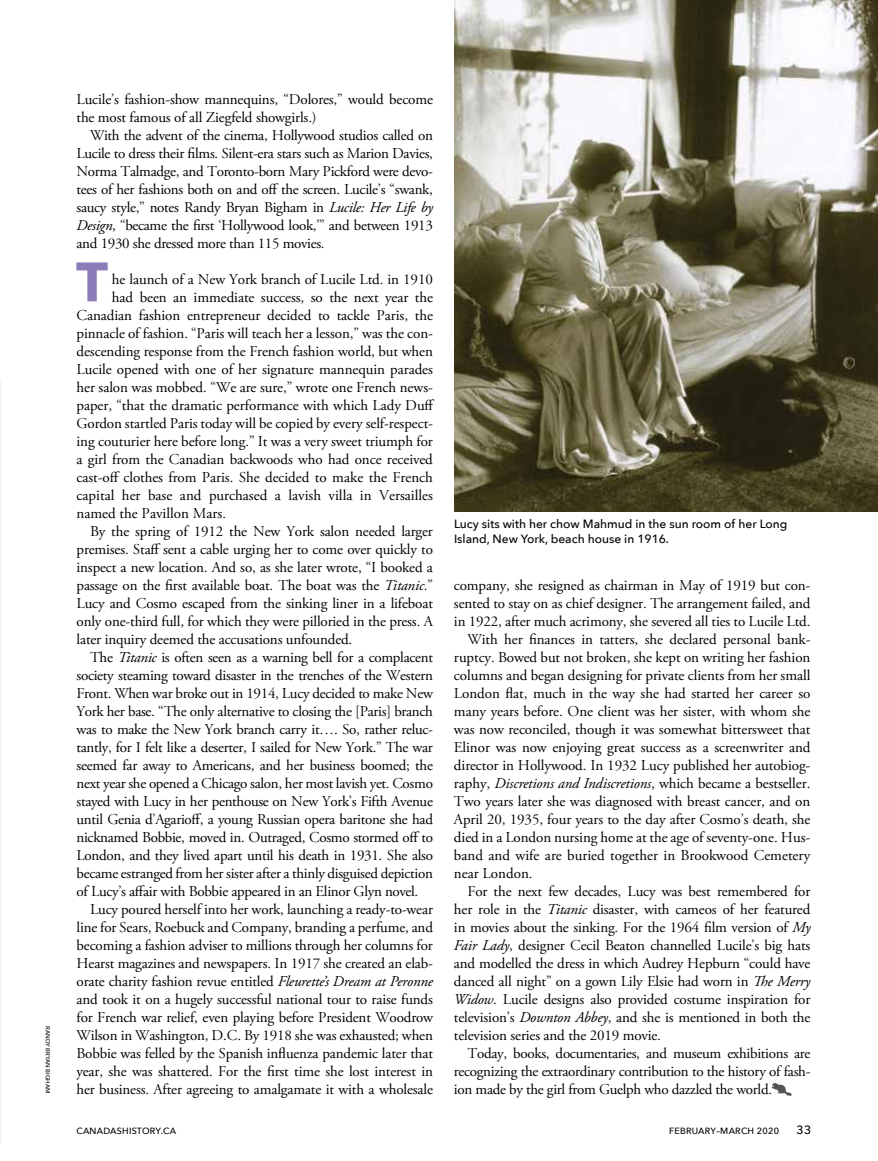
<style>
.page{position:relative;width:878px;height:1161px;background:#fff}
.page>*{position:absolute;margin:0;border:0;box-sizing:border-box;transform-origin:0 0}
.t1{font:700 54.9px "Avenir Next";color:#8d7cba}
.t2{font:15px/18px "Adobe Garamond Pro";letter-spacing:-.01em;color:#000}
.t3{font:500 12px/15px "Avenir Next";color:#000}
.t4{font:500 9px "Avenir Next";letter-spacing:.025em;color:#000}
.t5{font:500 6px "Avenir Next";color:#000}
.s1{font-style:italic}
</style>
<div class="page">
<svg style="left:772px;top:1083px;width:20px;height:13px"></svg>
<img style="left:454px;top:0;width:424px;height:512px">
<p class="t5" style="left:53px;top:1026px;width:69px;rotate:90deg">RANDY BRYAN BIGHAM</p>
<p class="t2" style="left:76px;top:90px;width:358px">Lucile’s fashion-show mannequins, “Dolores,” would become the most famous of all Ziegfeld showgirls.)</p>
<p class="t2" style="left:76px;top:126px;width:358px;text-align:justify;text-indent:14px">With the advent of the cinema, Hollywood studios called on Lucile to dress their films. Silent-era stars such as Marion Davies, Norma Talmadge, and Toronto-born Mary Pickford were devo&shy;tees of her fashions both on and off the screen. Lucile’s “swank, saucy style,” notes Randy Bryan Bigham in <span class="s1">Lucile: Her Life by Design</span>, “became the first ‘Hollywood look,’” and between 1913 and 1930 she dressed more than 115 movies.</p>
<p class="t2" style="left:112px;top:270px;width:322px">he launch of a New York branch of Lucile Ltd. in 1910</p>
<p class="t2" style="left:112px;top:288px;width:322px">had been an immediate success, so the next year the</p>
<p class="t2" style="left:76px;top:306px;width:358px">Canadian fashion entrepreneur decided to tackle Paris, the</p>
<p class="t2" style="left:76px;top:324px;width:358px">pinnacle of fashion. “Paris will teach her a lesson,” was the con-</p>
<p class="t2" style="left:76px;top:342px;width:358px">descending response from the French fashion world, but when</p>
<p class="t2" style="left:76px;top:360px;width:358px">Lucile opened with one of her signature mannequin parades</p>
<p class="t2" style="left:76px;top:378px;width:358px">her salon was mobbed. “We are sure,” wrote one French news-</p>
<p class="t2" style="left:76px;top:396px;width:359px">paper, “that the dramatic performance with which Lady Duff</p>
<p class="t2" style="left:76px;top:414px;width:358px">Gordon startled Paris today will be copied by every self-respect-</p>
<p class="t2" style="left:76px;top:432px;width:358px">ing couturier here before long.” It was a very sweet triumph for</p>
<p class="t2" style="left:76px;top:450px;width:358px">a girl from the Canadian backwoods who had once received</p>
<p class="t2" style="left:76px;top:468px;width:358px">cast-off clothes from Paris. She decided to make the French</p>
<p class="t2" style="left:76px;top:486px;width:358px">capital her base and purchased a lavish villa in Versailles</p>
<p class="t2" style="left:76px;top:504px;width:151px">named the Pavillon Mars.</p>
<p class="t2" style="left:90px;top:522px;width:344px">By the spring of 1912 the New York salon needed larger</p>
<p class="t2" style="left:76px;top:540px;width:358px">premises. Staff sent a cable urging her to come over quickly to</p>
<p class="t2" style="left:76px;top:558px;width:358px">inspect a new location. And so, as she later wrote, “I booked a</p>
<p class="t2" style="left:76px;top:576px;width:358px">passage on the first available boat. The boat was the <span class="s1">Titanic</span>.”</p>
<p class="t2" style="left:76px;top:594px;width:358px">Lucy and Cosmo escaped from the sinking liner in a lifeboat</p>
<p class="t2" style="left:76px;top:612px;width:358px">only one-third full, for which they were pilloried in the press. A</p>
<p class="t2" style="left:76px;top:630px;width:277px">later inquiry deemed the accusations unfounded.</p>
<p class="t2" style="left:90px;top:648px;width:344px">The <span class="s1">Titanic</span> is often seen as a warning bell for a complacent</p>
<p class="t2" style="left:76px;top:666px;width:358px">society steaming toward disaster in the trenches of the Western</p>
<p class="t2" style="left:76px;top:684px;width:358px">Front. When war broke out in 1914, Lucy decided to make New</p>
<p class="t2" style="left:76px;top:702px;width:358px">York her base. “The only alternative to closing the [Paris] branch</p>
<p class="t2" style="left:76px;top:720px;width:358px">was to make the New York branch carry it…. So, rather reluc-</p>
<p class="t2" style="left:76px;top:738px;width:358px">tantly, for I felt like a deserter, I sailed for New York.” The war</p>
<p class="t2" style="left:76px;top:756px;width:358px">seemed far away to Americans, and her business boomed; the</p>
<p class="t2" style="left:76px;top:774px;width:358px">next year she opened a Chicago salon, her most lavish yet. Cosmo</p>
<p class="t2" style="left:76px;top:792px;width:358px">stayed with Lucy in her penthouse on New York’s Fifth Avenue</p>
<p class="t2" style="left:76px;top:810px;width:358px">until Genia d’Agarioff, a young Russian opera baritone she had</p>
<p class="t2" style="left:76px;top:828px;width:358px">nicknamed Bobbie, moved in. Outraged, Cosmo stormed off to</p>
<p class="t2" style="left:76px;top:846px;width:358px">London, and they lived apart until his death in 1931. She also</p>
<p class="t2" style="left:76px;top:864px;width:358px">became estranged from her sister after a thinly disguised depiction</p>
<p class="t2" style="left:76px;top:882px;width:343px">of Lucy’s affair with Bobbie appeared in an Elinor Glyn novel.</p>
<p class="t2" style="left:90px;top:900px;width:344px">Lucy poured herself into her work, launching a ready-to-wear</p>
<p class="t2" style="left:76px;top:918px;width:358px">line for Sears, Roebuck and Company, branding a perfume, and</p>
<p class="t2" style="left:76px;top:936px;width:358px">becoming a fashion adviser to millions through her columns for</p>
<p class="t2" style="left:76px;top:954px;width:358px">Hearst magazines and newspapers. In 1917 she created an elab-</p>
<p class="t2" style="left:76px;top:972px;width:358px">orate charity fashion revue entitled <span class="s1">Fleurette’s Dream at Peronne</span></p>
<p class="t2" style="left:76px;top:990px;width:358px">and took it on a hugely successful national tour to raise funds</p>
<p class="t2" style="left:76px;top:1008px;width:358px">for French war relief, even playing before President Woodrow</p>
<p class="t2" style="left:76px;top:1026px;width:358px">Wilson in Washington, D.C. By 1918 she was exhausted; when</p>
<p class="t2" style="left:76px;top:1044px;width:358px">Bobbie was felled by the Spanish influenza pandemic later that</p>
<p class="t2" style="left:76px;top:1062px;width:358px">year, she was shattered. For the first time she lost interest in</p>
<p class="t2" style="left:76px;top:1080px;width:358px">her business. After agreeing to amalgamate it with a wholesale</p>
<h1 class="t1" style="left:76px;top:235px;width:33px">T</h1>
<p class="t3" style="left:454px;top:516px;width:335px">Lucy sits with her chow Mahmud in the sun room of her Long<br>Island, New York, beach house in 1916.</p>
<p class="t2" style="left:454px;top:576px;width:358px">company, she resigned as chairman in May of 1919 but con-</p>
<p class="t2" style="left:454px;top:594px;width:358px">sented to stay on as chief designer. The arrangement failed, and</p>
<p class="t2" style="left:454px;top:612px;width:358px">in 1922, after much acrimony, she severed all ties to Lucile Ltd.</p>
<p class="t2" style="left:467px;top:630px;width:344px">With her finances in tatters, she declared personal bank-</p>
<p class="t2" style="left:454px;top:648px;width:358px">ruptcy. Bowed but not broken, she kept on writing her fashion</p>
<p class="t2" style="left:454px;top:666px;width:358px">columns and began designing for private clients from her small</p>
<p class="t2" style="left:454px;top:684px;width:358px">London flat, much in the way she had started her career so</p>
<p class="t2" style="left:454px;top:702px;width:358px">many years before. One client was her sister, with whom she</p>
<p class="t2" style="left:454px;top:720px;width:358px">was now reconciled, though it was somewhat bittersweet that</p>
<p class="t2" style="left:454px;top:738px;width:358px">Elinor was now enjoying great success as a screenwriter and</p>
<p class="t2" style="left:454px;top:756px;width:358px">director in Hollywood. In 1932 Lucy published her autobiog-</p>
<p class="t2" style="left:454px;top:774px;width:358px">raphy, <span class="s1">Discretions and Indiscretions</span>, which became a bestseller.</p>
<p class="t2" style="left:454px;top:792px;width:358px">Two years later she was diagnosed with breast cancer, and on</p>
<p class="t2" style="left:454px;top:810px;width:358px">April 20, 1935, four years to the day after Cosmo’s death, she</p>
<p class="t2" style="left:454px;top:828px;width:358px">died in a London nursing home at the age of seventy-one. Hus-</p>
<p class="t2" style="left:454px;top:846px;width:358px">band and wife are buried together in Brookwood Cemetery</p>
<p class="t2" style="left:454px;top:864px;width:80px">near London.</p>
<p class="t2" style="left:467px;top:882px;width:344px">For the next few decades, Lucy was best remembered for</p>
<p class="t2" style="left:454px;top:900px;width:358px">her role in the <span class="s1">Titanic</span> disaster, with cameos of her featured</p>
<p class="t2" style="left:454px;top:918px;width:358px">in movies about the sinking. For the 1964 film version of <span class="s1">My</span></p>
<p class="t2" style="left:454px;top:936px;width:358px"><span class="s1">Fair Lady</span>, designer Cecil Beaton channelled Lucile’s big hats</p>
<p class="t2" style="left:454px;top:954px;width:358px">and modelled the dress in which Audrey Hepburn “could have</p>
<p class="t2" style="left:454px;top:972px;width:358px">danced all night” on a gown Lily Elsie had worn in <span class="s1">The Merry</span></p>
<p class="t2" style="left:454px;top:990px;width:358px"><span class="s1">Widow</span>. Lucile designs also provided costume inspiration for</p>
<p class="t2" style="left:454px;top:1008px;width:358px">television’s <span class="s1">Downton Abbey</span>, and she is mentioned in both the</p>
<p class="t2" style="left:454px;top:1026px;width:208px">television series and the 2019 movie.</p>
<p class="t2" style="left:467px;top:1044px;width:344px">Today, books, documentaries, and museum exhibitions are</p>
<p class="t2" style="left:454px;top:1062px;width:358px">recognizing the extraordinary contribution to the history of fash-</p>
<p class="t2" style="left:454px;top:1080px;width:319px">ion made by the girl from Guelph who dazzled the world.</p>
<p class="t4" style="left:76px;top:1124px;width:101px">CANADASHISTORY.CA</p>
<p class="t4" style="left:669px;top:1123px;width:111px">FEBRUARY–MARCH 2020</p>
<p class="t3" style="left:796px;top:1122px;width:16px">33</p>
</div>
